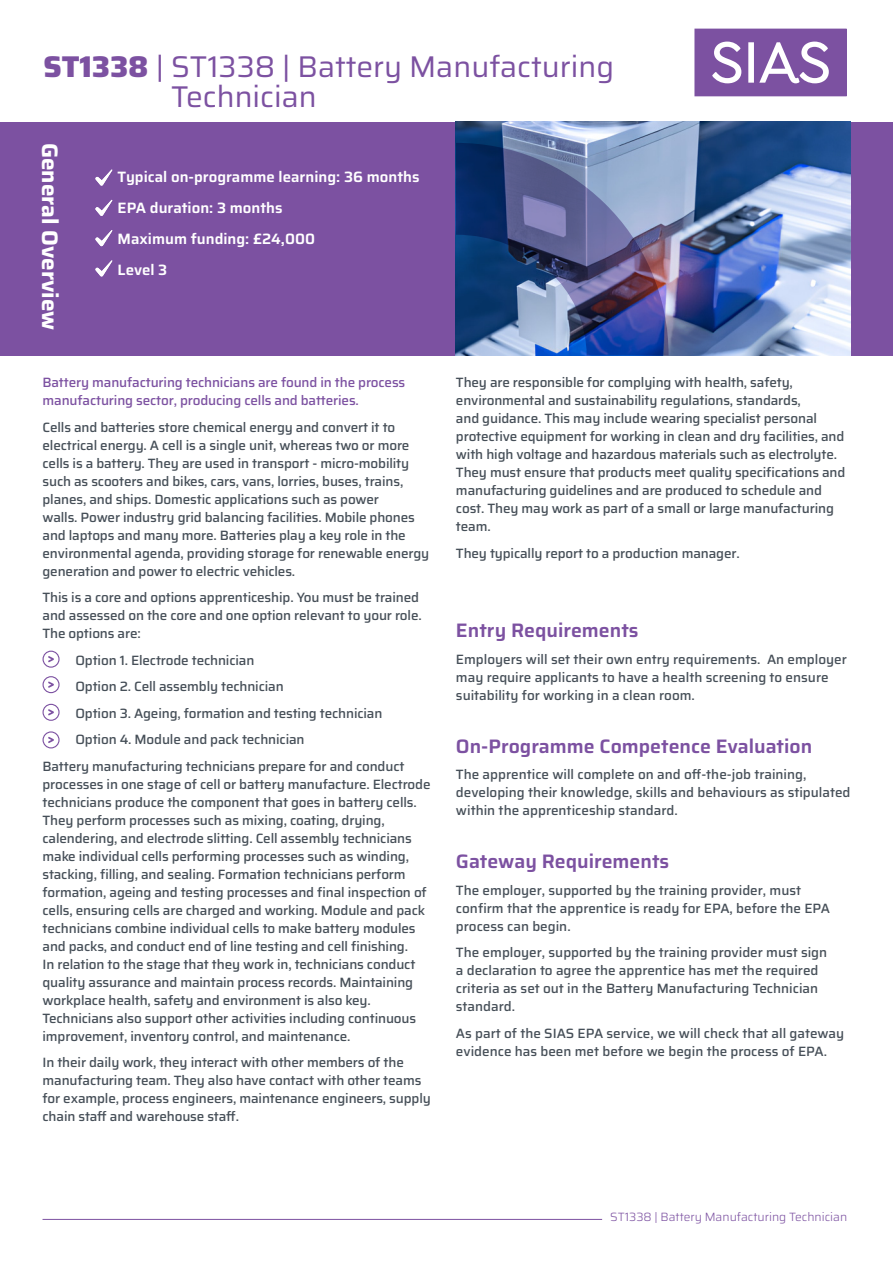
<style>
.page{position:relative;width:893px;height:1263px;background:#fff}
.page>*{position:absolute;margin:0;border:0;box-sizing:border-box;transform-origin:0 0}
.t1{font:30px/30px "Saira";color:#7c51a1}
.t2{font:700 22.5px "Saira";color:#fff}
.t3{font:600 19.5px "Saira";color:#7c51a1}
.t4{font:600 15px "Saira";color:#fff}
.t5{font:500 13.5px/18px "Saira";letter-spacing:-.01em;color:#464f58}
.t6{font:500 13.5px/18px "Saira";letter-spacing:-.01em;color:#7c51a1}
.t7{font:300 12px "Saira";color:#7c51a1}
.s1{font-weight:800}
</style>
<div class="page">
<hr style="left:43px;top:1219px;width:559px;height:1px;background:#7c51a1">
<div style="left:43px;top:651px;width:17px;height:17px;border:1px solid #7c51a1;border-radius:50%"></div>
<svg style="left:48px;top:656px;width:6px;height:6px"></svg>
<div style="left:43px;top:676px;width:17px;height:17px;border:1px solid #7c51a1;border-radius:50%"></div>
<svg style="left:48px;top:681px;width:6px;height:7px"></svg>
<div style="left:43px;top:704px;width:17px;height:17px;border:1px solid #7c51a1;border-radius:50%"></div>
<svg style="left:48px;top:709px;width:6px;height:6px"></svg>
<div style="left:43px;top:731px;width:17px;height:17px;border:1px solid #7c51a1;border-radius:50%"></div>
<svg style="left:48px;top:737px;width:6px;height:6px"></svg>
<div style="left:0;top:122px;width:893px;height:233px;background:#7c51a1"></div>
<img style="left:456px;top:122px;width:394px;height:233px">
<img style="left:456px;top:143px;width:213px;height:212px">
<svg style="left:95px;top:170px;width:17px;height:16px"></svg>
<svg style="left:95px;top:200px;width:17px;height:16px"></svg>
<svg style="left:95px;top:230px;width:17px;height:16px"></svg>
<svg style="left:95px;top:260px;width:17px;height:16px"></svg>
<div style="left:695px;top:29px;width:151px;height:67px;background:#7c51a1"></div>
<svg style="left:712px;top:42px;width:29px;height:41px"></svg>
<svg style="left:748px;top:42px;width:81px;height:41px"></svg>
<p class="t1" style="left:171px;top:50px;width:444px;text-indent:-128px"><span class="s1">ST1338</span> | ST1338 | Battery Manufacturing<br>Technician</p>
<p class="t2" style="left:68px;top:143px;width:189px;rotate:90deg">General Overview</p>
<p class="t4" style="left:118px;top:164px;width:303px">Typical on-programme learning: 36 months</p>
<p class="t4" style="left:118px;top:195px;width:167px">EPA duration: 3 months</p>
<p class="t4" style="left:118px;top:226px;width:199px">Maximum funding: £24,000</p>
<p class="t4" style="left:118px;top:257px;width:51px">Level 3</p>
<p class="t6" style="left:43px;top:373px;width:364px">Battery manufacturing technicians are found in the process manufacturing sector, producing cells and batteries.</p>
<p class="t5" style="left:43px;top:417px;width:388px">Cells and batteries store chemical energy and convert it to electrical energy. A cell is a single unit, whereas two or more cells is a battery. They are used in transport - micro-mobility such as scooters and bikes, cars, vans, lorries, buses, trains, planes, and ships. Domestic applications such as power<br>walls. Power industry grid balancing facilities. Mobile phones and laptops and many more. Batteries play a key role in the environmental agenda, providing storage for renewable energy generation and power to electric vehicles.</p>
<p class="t5" style="left:43px;top:588px;width:381px">This is a core and options apprenticeship. You must be trained and assessed on the core and one option relevant to your role.<br>The options are:</p>
<p class="t5" style="left:76px;top:650px;width:180px">Option 1. Electrode technician</p>
<p class="t5" style="left:76px;top:677px;width:210px">Option 2. Cell assembly technician</p>
<p class="t5" style="left:76px;top:703px;width:308px">Option 3. Ageing, formation and testing technician</p>
<p class="t5" style="left:76px;top:730px;width:231px">Option 4. Module and pack technician</p>
<p class="t5" style="left:43px;top:756px;width:390px">Battery manufacturing technicians prepare for and conduct processes in one stage of cell or battery manufacture. Electrode technicians produce the component that goes in battery cells.<br>They perform processes such as mixing, coating, drying, calendering, and electrode slitting. Cell assembly technicians make individual cells performing processes such as winding, stacking, filling, and sealing. Formation technicians perform formation, ageing and testing processes and final inspection of cells, ensuring cells are charged and working. Module and pack technicians combine individual cells to make battery modules and packs, and conduct end of line testing and cell finishing.<br>In relation to the stage that they work in, technicians conduct quality assurance and maintain process records. Maintaining workplace health, safety and environment is also key.<br>Technicians also support other activities including continuous improvement, inventory control, and maintenance.</p>
<p class="t5" style="left:43px;top:1053px;width:390px">In their daily work, they interact with other members of the manufacturing team. They also have contact with other teams for example, process engineers, maintenance engineers, supply chain staff and warehouse staff.</p>
<p class="t5" style="left:456px;top:373px;width:391px">They are responsible for complying with health, safety, environmental and sustainability regulations, standards,<br>and guidance. This may include wearing specialist personal protective equipment for working in clean and dry facilities, and with high voltage and hazardous materials such as electrolyte.<br>They must ensure that products meet quality specifications and manufacturing guidelines and are produced to schedule and cost. They may work as part of a small or large manufacturing team.</p>
<p class="t5" style="left:456px;top:543px;width:285px">They typically report to a production manager.</p>
<p class="t3" style="left:456px;top:614px;width:184px">Entry Requirements</p>
<p class="t5" style="left:456px;top:649px;width:392px">Employers will set their own entry requirements. An employer may require applicants to have a health screening to ensure suitability for working in a clean room.</p>
<p class="t3" style="left:456px;top:730px;width:358px">On-Programme Competence Evaluation</p>
<p class="t5" style="left:456px;top:765px;width:396px">The apprentice will complete on and off-the-job training, developing their knowledge, skills and behaviours as stipulated within the apprenticeship standard.</p>
<p class="t3" style="left:456px;top:845px;width:215px">Gateway Requirements</p>
<p class="t5" style="left:456px;top:880px;width:376px">The employer, supported by the training provider, must confirm that the apprentice is ready for EPA, before the EPA process can begin.</p>
<p class="t5" style="left:456px;top:943px;width:373px">The employer, supported by the training provider must sign a declaration to agree the apprentice has met the required criteria as set out in the Battery Manufacturing Technician standard.</p>
<p class="t5" style="left:456px;top:1023px;width:390px">As part of the SIAS EPA service, we will check that all gateway evidence has been met before we begin the process of EPA.</p>
<p class="t7" style="left:610px;top:1207px;width:239px">ST1338 | Battery Manufacturing Technician</p>
</div>
